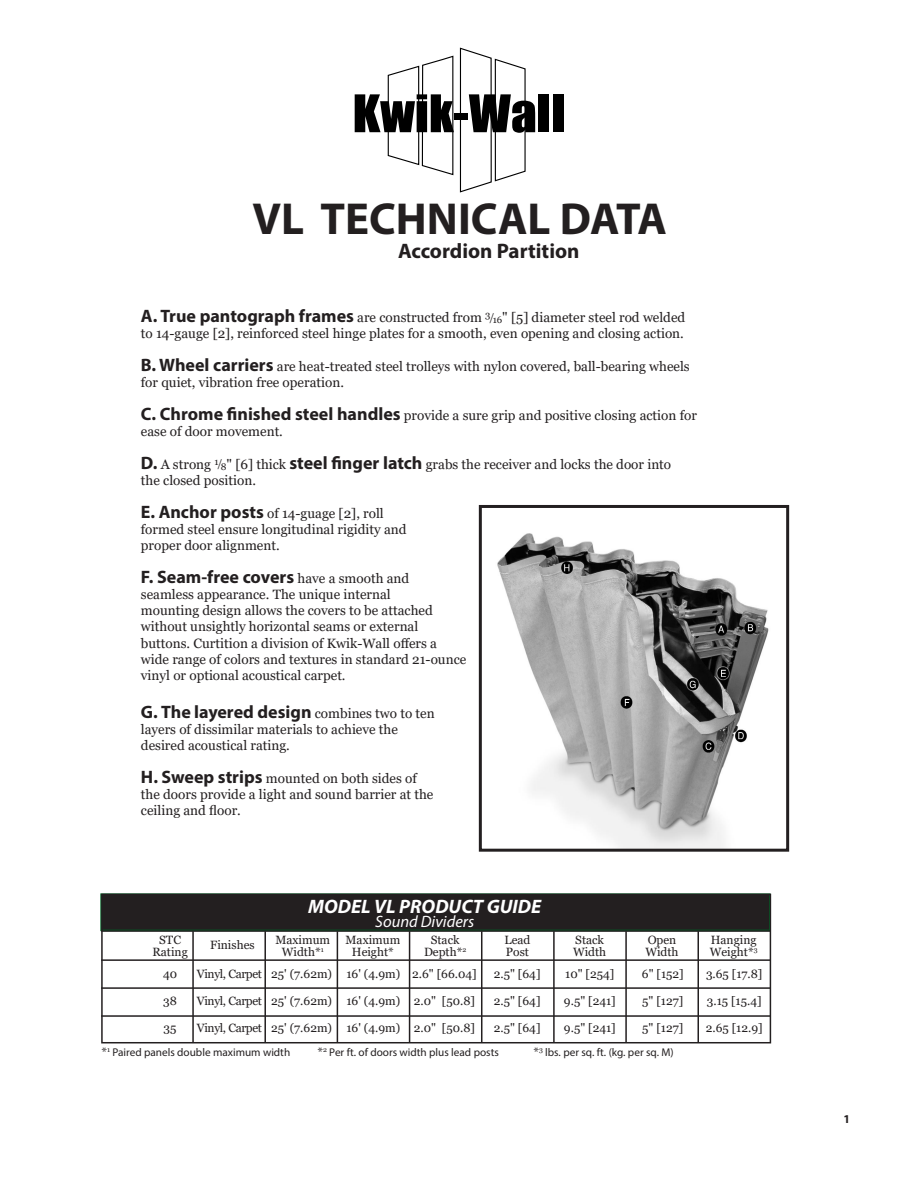
<style>
.page{position:relative;width:918px;height:1188px;background:#fff}
.page>*{position:absolute;margin:0;border:0;box-sizing:border-box;transform-origin:0 0}
.t1{font:700 45px "Myriad Pro";color:#231f20}
.t2{font:700 21px "Myriad Pro";color:#231f20}
.t3{font:italic 700 19.5px "Myriad Pro";color:#fff}
.t4{font:700 18px "Myriad Pro";color:#231f20}
.t5{font:italic 16.5px "Myriad Pro";color:#fff}
.t6{font:13.5px/16.2px "Georgia";color:#231f20}
.t7{font:12px/12px "Georgia";color:#231f20}
.t8{font:12px "Georgia";letter-spacing:-.03em;color:#231f20}
.t9{font:700 12px "Myriad Pro";color:#231f20}
.t10{font:11.25px "Myriad Pro";color:#231f20}
.s1{font-family:"Myriad Pro";font-weight:700;font-size:18px}
.s2{font-size:10.5px}
.s3{font-size:9.6px}
.s4{font-family:"Georgia";font-weight:400;font-size:13.5px}
.s5{font-family:"Georgia";font-size:12px}
</style>
<div class="page">
<svg style="left:355px;top:47px;width:180px;height:146px"></svg>
<div style="left:539px;top:94px;width:10px;height:38px;background:#000"></div>
<div style="left:553px;top:94px;width:10px;height:38px;background:#000"></div>
<img style="left:497px;top:533px;width:272px;height:315px">
<div style="left:479px;top:505px;width:310px;height:347px;border:3px solid #231f20"></div>
<div style="left:101px;top:894px;width:669px;height:36px;background:#231f20"></div>
<div style="left:100px;top:893px;width:671px;height:38px;border:2px solid #006224"></div>
<hr style="left:101px;top:930px;width:669px;height:2px;background:#231f20">
<hr style="left:192px;top:931px;width:2px;height:112px;background:#231f20">
<hr style="left:337px;top:931px;width:1px;height:112px;background:#231f20">
<hr style="left:481px;top:931px;width:1px;height:112px;background:#231f20">
<hr style="left:101px;top:959px;width:670px;height:2px;background:#231f20">
<hr style="left:101px;top:987px;width:669px;height:2px;background:#231f20">
<hr style="left:101px;top:1015px;width:670px;height:2px;background:#231f20">
<div style="left:101px;top:894px;width:670px;height:149px;border:2px solid #231f20"></div>
<hr style="left:553px;top:931px;width:2px;height:112px;background:#231f20">
<hr style="left:625px;top:931px;width:2px;height:112px;background:#231f20">
<hr style="left:698px;top:931px;width:1px;height:112px;background:#231f20">
<hr style="left:409px;top:931px;width:1px;height:112px;background:#231f20">
<hr style="left:264px;top:931px;width:2px;height:112px;background:#231f20">
<h1 class="t1" style="left:252px;top:189px;width:416px">VL TECHNICAL DATA</h1>
<h2 class="t2" style="left:398px;top:237px;width:183px">Accordion Partition</h2>
<p class="t6" style="left:141px;top:310px;width:546px"><span class="s1">A. True pantograph frames</span> are constructed from <sup>3</sup><span class="s2">/</span><span class="s3">16</span>" [5] diameter steel rod welded</p>
<p class="t6" style="left:141px;top:326px;width:544px">to 14-gauge [2], reinforced steel hinge plates for a smooth, even opening and closing action.</p>
<p class="t6" style="left:141px;top:359px;width:550px"><span class="s1">B. Wheel carriers</span> are heat-treated steel trolleys with nylon covered, ball-bearing wheels</p>
<p class="t6" style="left:141px;top:375px;width:205px">for quiet, vibration free operation.</p>
<p class="t6" style="left:141px;top:408px;width:558px"><span class="s1">C. Chrome finished steel handles</span> provide a sure grip and positive closing action for</p>
<p class="t6" style="left:141px;top:424px;width:144px">ease of door movement.</p>
<p class="t6" style="left:141px;top:456px;width:532px"><span class="s1">D.</span> A strong <sup>1</sup><span class="s2">/</span><span class="s3">8</span>" [6] thick <span class="s1">steel finger latch</span> grabs the receiver and locks the door into</p>
<p class="t6" style="left:141px;top:473px;width:117px">the closed position.</p>
<p class="t6" style="left:141px;top:505px;width:244px"><span class="s1">E. Anchor posts</span> of 14-guage [2], roll</p>
<p class="t6" style="left:141px;top:522px;width:267px">formed steel ensure longitudinal rigidity and</p>
<p class="t6" style="left:141px;top:538px;width:140px">proper door alignment.</p>
<p class="t4" style="left:141px;top:565px;width:270px">F. Seam-free covers <span class="s4">have a smooth and</span></p>
<p class="t6" style="left:141px;top:587px;width:251px">seamless appearance. The unique internal</p>
<p class="t6" style="left:141px;top:603px;width:293px">mounting design allows the covers to be attached without unsightly horizontal seams or external</p>
<p class="t6" style="left:141px;top:635px;width:327px">buttons. Curtition a division of Kwik-Wall offers a wide range of colors and textures in standard 21-ounce vinyl or optional acoustical carpet.</p>
<p class="t4" style="left:141px;top:700px;width:295px">G. The layered design <span class="s4">combines two to ten</span></p>
<p class="t6" style="left:141px;top:722px;width:259px">layers of dissimilar materials to achieve the</p>
<p class="t6" style="left:141px;top:738px;width:151px">desired acoustical rating.</p>
<p class="t6" style="left:141px;top:771px;width:277px"><span class="s1">H. Sweep strips</span> mounted on both sides of</p>
<p class="t6" style="left:141px;top:787px;width:294px">the doors provide a light and sound barrier at the</p>
<p class="t6" style="left:141px;top:803px;width:102px">ceiling and floor.</p>
<p class="t7" style="left:159px;top:934px;width:23px">STC</p>
<p class="t7" style="left:152px;top:946px;width:37px">Rating</p>
<p class="t7" style="left:163px;top:968px;width:16px">40</p>
<p class="t7" style="left:163px;top:995px;width:15px">38</p>
<p class="t7" style="left:164px;top:1022px;width:14px">35</p>
<p class="t7" style="left:210px;top:939px;width:46px">Finishes</p>
<p class="t8" style="left:197px;top:966px;width:67px">Vinyl, Carpet</p>
<p class="t8" style="left:197px;top:993px;width:67px">Vinyl, Carpet</p>
<p class="t8" style="left:197px;top:1020px;width:67px">Vinyl, Carpet</p>
<p class="t3" style="left:308px;top:894px;width:235px">MODEL VL PRODUCT GUIDE</p>
<p class="t5" style="left:375px;top:911px;width:100px">Sound Dividers</p>
<p class="t7" style="left:275px;top:934px;width:56px">Maximum</p>
<p class="t7" style="left:282px;top:946px;width:43px">Width*<sup>1</sup></p>
<p class="t7" style="left:271px;top:968px;width:62px">25' (7.62m)</p>
<p class="t7" style="left:271px;top:995px;width:62px">25' (7.62m)</p>
<p class="t7" style="left:271px;top:1022px;width:62px">25' (7.62m)</p>
<p class="t7" style="left:346px;top:934px;width:56px">Maximum</p>
<p class="t7" style="left:352px;top:946px;width:43px">Height*</p>
<p class="t7" style="left:346px;top:968px;width:55px">16' (4.9m)</p>
<p class="t7" style="left:346px;top:995px;width:55px">16' (4.9m)</p>
<p class="t7" style="left:346px;top:1022px;width:55px">16' (4.9m)</p>
<p class="t7" style="left:431px;top:934px;width:30px">Stack</p>
<p class="t7" style="left:424px;top:946px;width:44px">Depth*<sup>2</sup></p>
<p class="t7" style="left:710px;top:934px;width:49px">Hanging<br>Weight*<sup>3</sup></p>
<p class="t7" style="left:505px;top:934px;width:27px">Lead</p>
<p class="t7" style="left:506px;top:946px;width:25px">Post</p>
<p class="t7" style="left:575px;top:934px;width:30px">Stack</p>
<p class="t7" style="left:573px;top:946px;width:35px">Width</p>
<p class="t7" style="left:648px;top:934px;width:30px">Open</p>
<p class="t7" style="left:645px;top:946px;width:35px">Width</p>
<p class="t7" style="left:412px;top:968px;width:66px">2.6" [66.04]</p>
<p class="t7" style="left:414px;top:995px;width:63px">2.0" [50.8]</p>
<p class="t7" style="left:414px;top:1022px;width:63px">2.0" [50.8]</p>
<p class="t7" style="left:494px;top:968px;width:48px">2.5" [64]</p>
<p class="t7" style="left:494px;top:995px;width:48px">2.5" [64]</p>
<p class="t7" style="left:494px;top:1022px;width:48px">2.5" [64]</p>
<p class="t7" style="left:565px;top:968px;width:51px">10" [254]</p>
<p class="t7" style="left:564px;top:995px;width:53px">9.5" [241]</p>
<p class="t7" style="left:564px;top:1022px;width:53px">9.5" [241]</p>
<p class="t7" style="left:642px;top:968px;width:43px">6" [152]</p>
<p class="t7" style="left:642px;top:995px;width:43px">5" [127]</p>
<p class="t7" style="left:642px;top:1022px;width:43px">5" [127]</p>
<p class="t7" style="left:706px;top:968px;width:58px">3.65 [17.8]</p>
<p class="t7" style="left:707px;top:995px;width:56px">3.15 [15.4]</p>
<p class="t7" style="left:706px;top:1022px;width:58px">2.65 [12.9]</p>
<p class="t10" style="left:101px;top:1046px;width:190px"><span class="s5">*</span><sup>1</sup> Paired panels double maximum width</p>
<p class="t10" style="left:317px;top:1046px;width:183px"><span class="s5">*</span><sup>2</sup> Per ft. of doors width plus lead posts</p>
<p class="t10" style="left:533px;top:1046px;width:142px"><span class="s5">*</span><sup>3</sup> lbs. per sq. ft. (kg. per sq. M)</p>
<p class="t9" style="left:843px;top:1111px;width:8px">1</p>
</div>
